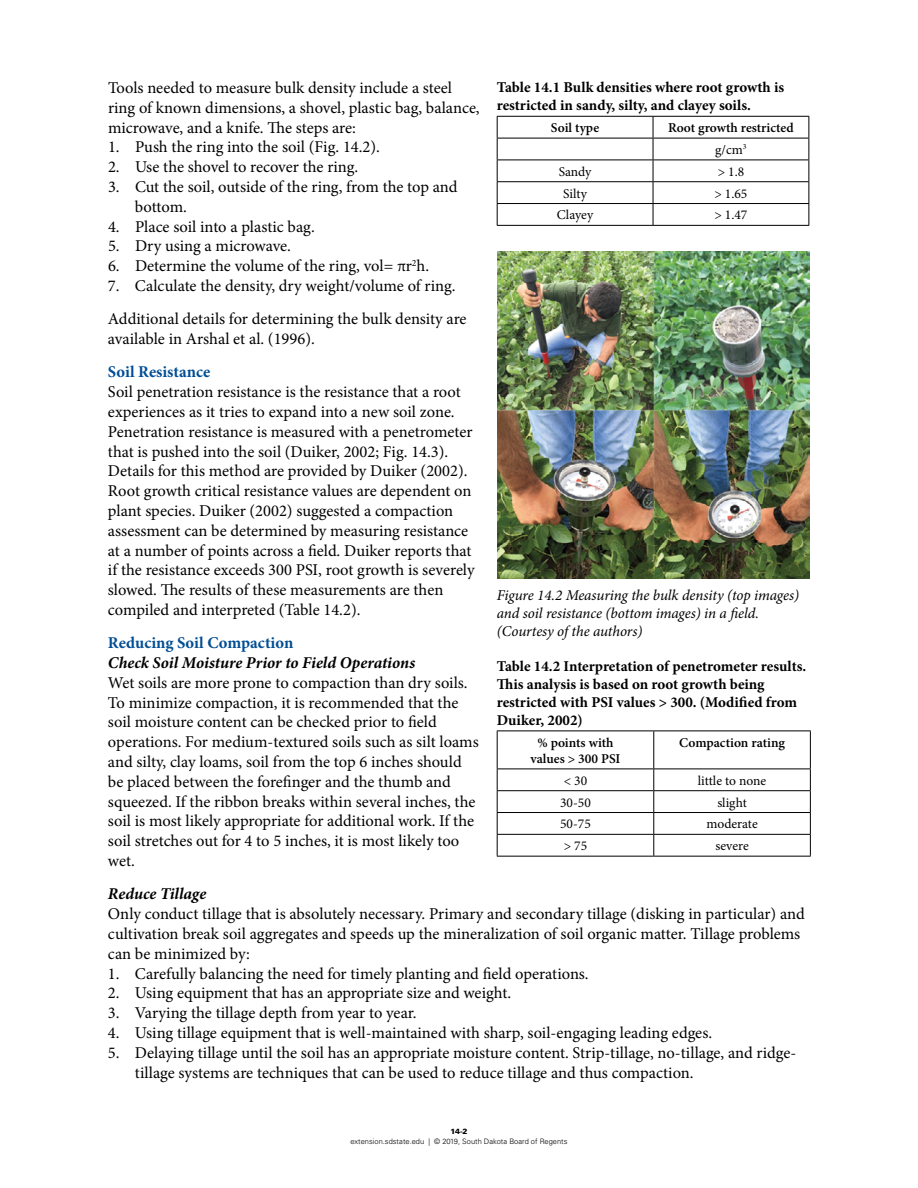
<style>
.page{position:relative;width:918px;height:1188px;background:#fff}
.page>*{position:absolute;margin:0;border:0;box-sizing:border-box;transform-origin:0 0}
.t1{font:16.5px/19.8px "Minion Pro";color:#000}
.t2{font:italic 700 16.5px "Minion Pro";color:#000}
.t3{font:700 16.5px "Minion Pro";color:#004e95}
.t4{font:700 15px/18px "Minion Pro";color:#000}
.t5{font:italic 15px/18px "Minion Pro";letter-spacing:-.01em;color:#000}
.t6{font:13.5px "Minion Pro";color:#000}
.t7{font:600 13.5px/21.8px "Minion Pro";color:#000;text-align:center}
.t8{font:300 7.5px "Univers";color:#000}
.t9{font:900 7.5px "Univers";color:#000}
.s1{font-weight:400}
</style>
<div class="page">
<img style="left:498px;top:252px;width:312px;height:327px">
<hr style="left:497px;top:116px;width:156px;height:1px;background:#000">
<hr style="left:653px;top:116px;width:156px;height:1px;background:#000">
<hr style="left:497px;top:138px;width:156px;height:1px;background:#000">
<hr style="left:653px;top:138px;width:156px;height:1px;background:#000">
<hr style="left:497px;top:160px;width:156px;height:1px;background:#000">
<hr style="left:653px;top:160px;width:156px;height:1px;background:#000">
<hr style="left:497px;top:181px;width:156px;height:1px;background:#000">
<hr style="left:653px;top:181px;width:156px;height:1px;background:#000">
<hr style="left:497px;top:203px;width:156px;height:1px;background:#000">
<svg style="left:497px;top:117px;width:1px;height:108px"></svg>
<hr style="left:653px;top:203px;width:156px;height:1px;background:#000">
<svg style="left:653px;top:117px;width:1px;height:108px"></svg>
<svg style="left:808px;top:117px;width:1px;height:108px"></svg>
<hr style="left:497px;top:225px;width:156px;height:1px;background:#000">
<hr style="left:653px;top:225px;width:156px;height:1px;background:#000">
<hr style="left:497px;top:731px;width:157px;height:1px;background:#000">
<hr style="left:497px;top:731px;width:1px;height:38px;background:#000">
<hr style="left:654px;top:731px;width:157px;height:1px;background:#000">
<hr style="left:653px;top:731px;width:1px;height:38px;background:#000">
<hr style="left:810px;top:731px;width:1px;height:38px;background:#000">
<hr style="left:497px;top:769px;width:157px;height:1px;background:#000">
<hr style="left:654px;top:769px;width:157px;height:1px;background:#000">
<hr style="left:497px;top:790px;width:157px;height:1px;background:#000">
<hr style="left:654px;top:790px;width:157px;height:1px;background:#000">
<hr style="left:497px;top:812px;width:157px;height:1px;background:#000">
<hr style="left:654px;top:812px;width:157px;height:1px;background:#000">
<hr style="left:497px;top:834px;width:157px;height:1px;background:#000">
<svg style="left:497px;top:769px;width:1px;height:87px"></svg>
<hr style="left:654px;top:834px;width:157px;height:1px;background:#000">
<svg style="left:653px;top:769px;width:1px;height:87px"></svg>
<svg style="left:810px;top:769px;width:1px;height:87px"></svg>
<hr style="left:497px;top:856px;width:157px;height:1px;background:#000">
<hr style="left:654px;top:856px;width:157px;height:1px;background:#000">
<p class="t1" style="left:108px;top:78px;width:373px">Tools needed to measure bulk density include a steel ring of known dimensions, a shovel, plastic bag, balance, microwave, and a knife. The steps are:</p>
<p class="t1" style="left:108px;top:137px;width:274px">1. Push the ring into the soil (Fig. 14.2).</p>
<p class="t1" style="left:108px;top:157px;width:252px">2. Use the shovel to recover the ring.</p>
<p class="t1" style="left:135px;top:177px;width:324px;text-indent:-27px">3. Cut the soil, outside of the ring, from the top and bottom.</p>
<p class="t1" style="left:108px;top:217px;width:208px">4. Place soil into a plastic bag.</p>
<p class="t1" style="left:108px;top:236px;width:184px">5. Dry using a microwave.</p>
<p class="t1" style="left:108px;top:256px;width:323px">6. Determine the volume of the ring, vol= πr<sup>2</sup>h.</p>
<p class="t1" style="left:108px;top:269px;width:360px;line-height:33.3px">7. Calculate the density, dry weight/volume of ring.<br>Additional details for determining the bulk density are</p>
<p class="t1" style="left:108px;top:329px;width:208px">available in Arshal et al. (1996).</p>
<p class="t4" style="left:497px;top:78px;width:289px">Table 14.1 Bulk densities where root growth is restricted in sandy, silty, and clayey soils.</p>
<p class="t7" style="left:551px;top:117px;width:50px">Soil type</p>
<p class="t7" style="left:668px;top:117px;width:127px">Root growth restricted <span class="s1">g/cm</span><sup>3</sup></p>
<p class="t6" style="left:559px;top:162px;width:34px">Sandy</p>
<p class="t6" style="left:718px;top:162px;width:28px">&gt; 1.8</p>
<p class="t6" style="left:563px;top:184px;width:25px">Silty</p>
<p class="t6" style="left:714px;top:184px;width:35px">&gt; 1.65</p>
<p class="t6" style="left:557px;top:206px;width:38px">Clayey</p>
<p class="t6" style="left:714px;top:206px;width:35px">&gt; 1.47</p>
<p class="t3" style="left:108px;top:360px;width:104px">Soil Resistance</p>
<p class="t1" style="left:108px;top:382px;width:368px">Soil penetration resistance is the resistance that a root experiences as it tries to expand into a new soil zone.<br>Penetration resistance is measured with a penetrometer that is pushed into the soil (Duiker, 2002; Fig. 14.3).<br>Details for this method are provided by Duiker (2002).<br>Root growth critical resistance values are dependent on plant species. Duiker (2002) suggested a compaction assessment can be determined by measuring resistance at a number of points across a field. Duiker reports that if the resistance exceeds 300 PSI, root growth is severely slowed. The results of these measurements are then compiled and interpreted (Table 14.2).</p>
<p class="t5" style="left:497px;top:586px;width:304px">Figure 14.2 Measuring the bulk density (top images) and soil resistance (bottom images) in a field. (Courtesy of the authors)</p>
<p class="t3" style="left:108px;top:631px;width:187px">Reducing Soil Compaction</p>
<p class="t2" style="left:108px;top:651px;width:309px">Check Soil Moisture Prior to Field Operations</p>
<p class="t1" style="left:108px;top:673px;width:372px">Wet soils are more prone to compaction than dry soils.<br>To minimize compaction, it is recommended that the soil moisture content can be checked prior to field operations. For medium-textured soils such as silt loams and silty, clay loams, soil from the top 6 inches should be placed between the forefinger and the thumb and squeezed. If the ribbon breaks within several inches, the soil is most likely appropriate for additional work. If the soil stretches out for 4 to 5 inches, it is most likely too wet.</p>
<p class="t2" style="left:108px;top:882px;width:100px">Reduce Tillage</p>
<p class="t1" style="left:108px;top:904px;width:698px">Only conduct tillage that is absolutely necessary. Primary and secondary tillage (disking in particular) and cultivation break soil aggregates and speeds up the mineralization of soil organic matter. Tillage problems can be minimized by:</p>
<p class="t1" style="left:108px;top:964px;width:482px">1. Carefully balancing the need for timely planting and field operations.</p>
<p class="t1" style="left:108px;top:983px;width:405px">2. Using equipment that has an appropriate size and weight.</p>
<p class="t1" style="left:108px;top:1003px;width:310px">3. Varying the tillage depth from year to year.</p>
<p class="t1" style="left:108px;top:1023px;width:606px">4. Using tillage equipment that is well-maintained with sharp, soil-engaging leading edges.</p>
<p class="t1" style="left:135px;top:1043px;width:663px;text-indent:-27px">5. Delaying tillage until the soil has an appropriate moisture content. Strip-tillage, no-tillage, and ridge&shy;tillage systems are techniques that can be used to reduce tillage and thus compaction.</p>
<p class="t4" style="left:497px;top:657px;width:311px">Table 14.2 Interpretation of penetrometer results.<br>This analysis is based on root growth being restricted with PSI values &gt; 300. (Modified from Duiker, 2002)</p>
<p class="t7" style="left:530px;top:734px;width:92px;line-height:16.2px">% points with values &gt; 300 PSI</p>
<p class="t7" style="left:679px;top:731px;width:107px">Compaction rating</p>
<p class="t6" style="left:564px;top:771px;width:25px">&lt; 30</p>
<p class="t6" style="left:698px;top:771px;width:70px">little to none</p>
<p class="t6" style="left:560px;top:793px;width:32px">30-50</p>
<p class="t6" style="left:717px;top:793px;width:31px">slight</p>
<p class="t6" style="left:560px;top:815px;width:32px">50-75</p>
<p class="t6" style="left:706px;top:815px;width:53px">moderate</p>
<p class="t6" style="left:564px;top:837px;width:25px">&gt; 75</p>
<p class="t6" style="left:715px;top:837px;width:35px">severe</p>
<p class="t9" style="left:450px;top:1126px;width:19px">14-2</p>
<p class="t8" style="left:351px;top:1137px;width:218px">extension.sdstate.edu | © 2019, South Dakota Board of Regents</p>
</div>
